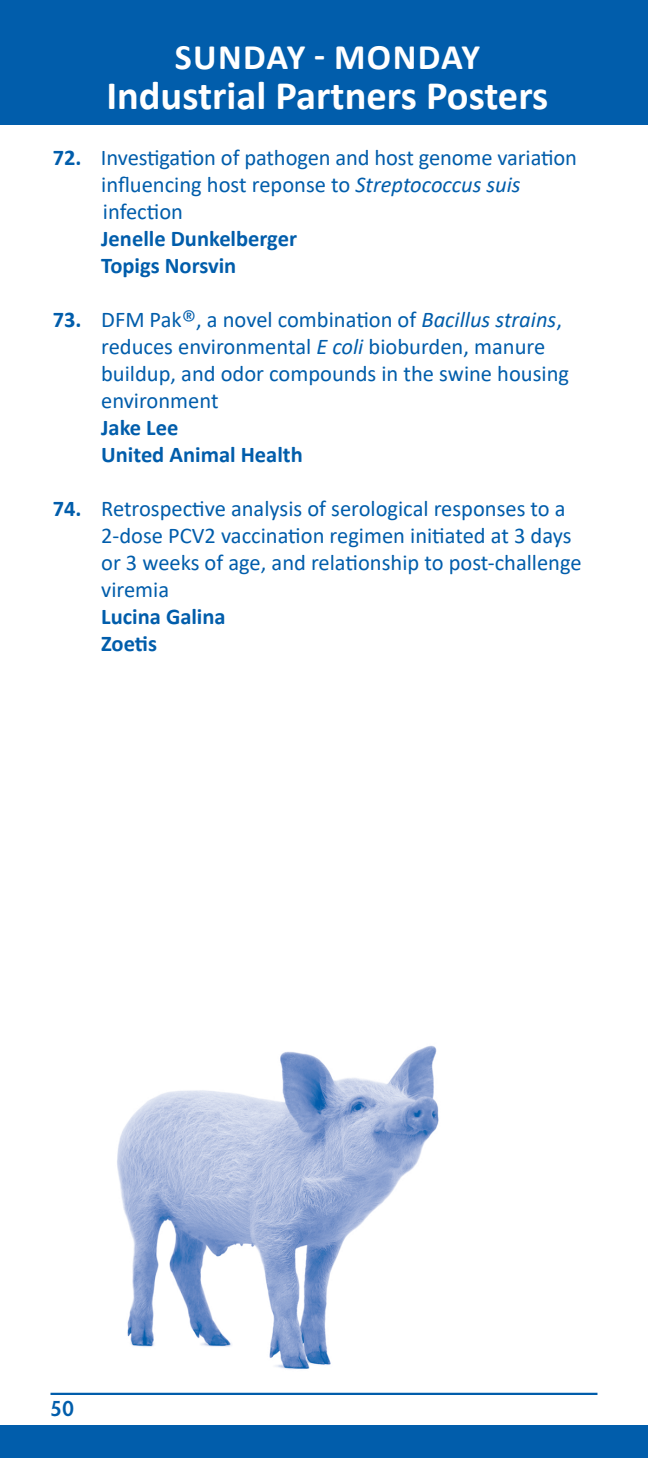
<style>
.page{position:relative;width:648px;height:1458px;background:#fff}
.page>*{position:absolute;margin:0;border:0;box-sizing:border-box;transform-origin:0 0}
.Left_Heading{font:700 40.5px "Calibri";color:#fff}
.Left_Heading-2{font:700 36px "Calibri";letter-spacing:.04em;color:#fff}
.Schedule_2{font:22.5px/27px "Calibri";color:#015dab}
.Schedule_2-2{font:700 22.5px "Calibri";color:#015dab}
.t1{font:600 22.5px "Hypatia Sans Pro";color:#015dab}
.s1{font-weight:700}
.s2{font-style:italic}
.s3{font-family:"Fira Sans"}
</style>
<div class="page">
<div style="left:0;top:1425px;width:648px;height:33px;background:#015dab"></div>
<div style="left:0;top:0;width:648px;height:125px;background:#015dab"></div>
<hr style="left:51px;top:1393px;width:546px;height:2px;background:#015dab">
<img style="left:117px;top:1045px;width:322px;height:325px">
<p class="Left_Heading-2" style="left:175px;top:31px;width:307px">SUNDAY - MONDAY</p>
<p class="Left_Heading" style="left:106px;top:67px;width:444px">Industrial Partners Posters</p>
<p class="Schedule_2" style="left:101px;top:144px;width:477px;text-indent:-48px"><span class="s1">72.</span> Investigation of pathogen and host genome variation influencing host reponse to <span class="s2">Streptococcus suis </span>infection</p>
<p class="Schedule_2-2" style="left:101px;top:223px;width:197px">Jenelle Dunkelberger</p>
<p class="Schedule_2-2" style="left:101px;top:250px;width:137px">Topigs Norsvin</p>
<p class="Schedule_2" style="left:101px;top:306px;width:469px;text-indent:-48px"><span class="s1">73.</span> DFM Pak<span class="s3">®</span>, a novel combination of <span class="s2">Bacillus strains</span>, reduces environmental <span class="s2">E coli</span> bioburden, manure buildup, and odor compounds in the swine housing environment</p>
<p class="Schedule_2-2" style="left:101px;top:412px;width:79px">Jake Lee</p>
<p class="Schedule_2-2" style="left:101px;top:439px;width:203px">United Animal Health</p>
<p class="Schedule_2" style="left:101px;top:495px;width:482px;text-indent:-48px"><span class="s1">74.</span> Retrospective analysis of serological responses to a 2-dose PCV2 vaccination regimen initiated at 3 days or 3 weeks of age, and relationship to post-challenge viremia</p>
<p class="Schedule_2-2" style="left:101px;top:601px;width:126px">Lucina Galina</p>
<p class="Schedule_2-2" style="left:101px;top:628px;width:57px">Zoetis</p>
<p class="t1" style="left:50px;top:1393px;width:26px">50</p>
</div>
